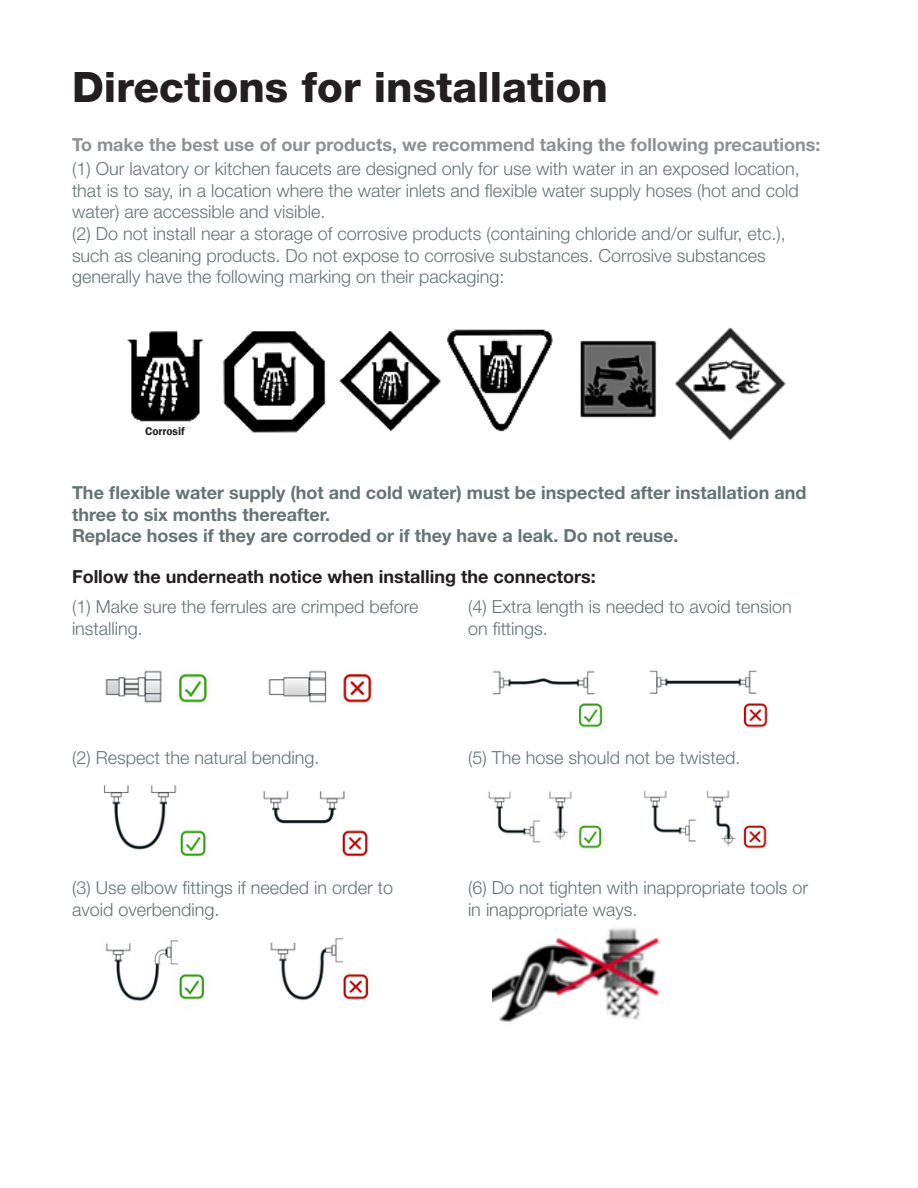
<style>
.page{position:relative;width:918px;height:1188px;background:#fff}
.page>*{position:absolute;margin:0;border:0;box-sizing:border-box;transform-origin:0 0}
.t1{font:800 42px "Helvetica Neue LT Std";color:#231f20}
.t2{font:300 18px/21.6px "Helvetica Neue LT Std";color:#657374}
.t3{font:700 18px/21.6px "Helvetica Neue LT Std";color:#657374}
.t4{font:700 18px "Helvetica Neue LT Std";color:#8d9193}
.t5{font:700 18px "Helvetica Neue LT Std";color:#231f20}
.t6{font:600 11.4px "Franklin Gothic";color:#231f20}
</style>
<div class="page">
<img style="left:127px;top:327px;width:659px;height:114px">
<img style="left:105px;top:670px;width:102px;height:33px">
<img style="left:268px;top:670px;width:104px;height:33px">
<img style="left:104px;top:785px;width:102px;height:72px">
<img style="left:263px;top:791px;width:105px;height:66px">
<img style="left:105px;top:940px;width:100px;height:62px">
<img style="left:270px;top:938px;width:100px;height:63px">
<img style="left:492px;top:670px;width:111px;height:58px">
<img style="left:649px;top:670px;width:119px;height:58px">
<img style="left:488px;top:791px;width:115px;height:60px">
<img style="left:644px;top:790px;width:123px;height:59px">
<img style="left:493px;top:928px;width:167px;height:95px">
<h1 class="t1" style="left:72px;top:62px;width:537px">Directions for installation</h1>
<p class="t4" style="left:72px;top:133px;width:750px">To make the best use of our products, we recommend taking the following precautions:</p>
<p class="t2" style="left:72px;top:158px;width:729px">(1) Our lavatory or kitchen faucets are designed only for use with water in an exposed location, that is to say, in a location where the water inlets and flexible water supply hoses (hot and cold water) are accessible and visible.<br>(2) Do not install near a storage of corrosive products (containing chloride and/or sulfur, etc.), such as cleaning products. Do not expose to corrosive substances. Corrosive substances generally have the following marking on their packaging:</p>
<p class="t6" style="left:145px;top:424px;width:41px">Corrosif</p>
<p class="t3" style="left:72px;top:482px;width:736px">The flexible water supply (hot and cold water) must be inspected after installation and three to six months thereafter.<br>Replace hoses if they are corroded or if they have a leak. Do not reuse.</p>
<p class="t5" style="left:72px;top:565px;width:525px">Follow the underneath notice when installing the connectors:</p>
<p class="t2" style="left:72px;top:596px;width:348px">(1) Make sure the ferrules are crimped before installing.</p>
<p class="t2" style="left:468px;top:596px;width:325px">(4) Extra length is needed to avoid tension on fittings.</p>
<p class="t2" style="left:72px;top:747px;width:249px">(2) Respect the natural bending.</p>
<p class="t2" style="left:72px;top:876px;width:323px">(3) Use elbow fittings if needed in order to avoid overbending.</p>
<p class="t2" style="left:468px;top:747px;width:274px">(5) The hose should not be twisted.</p>
<p class="t2" style="left:468px;top:876px;width:342px">(6) Do not tighten with inappropriate tools or in inappropriate ways.</p>
</div>
